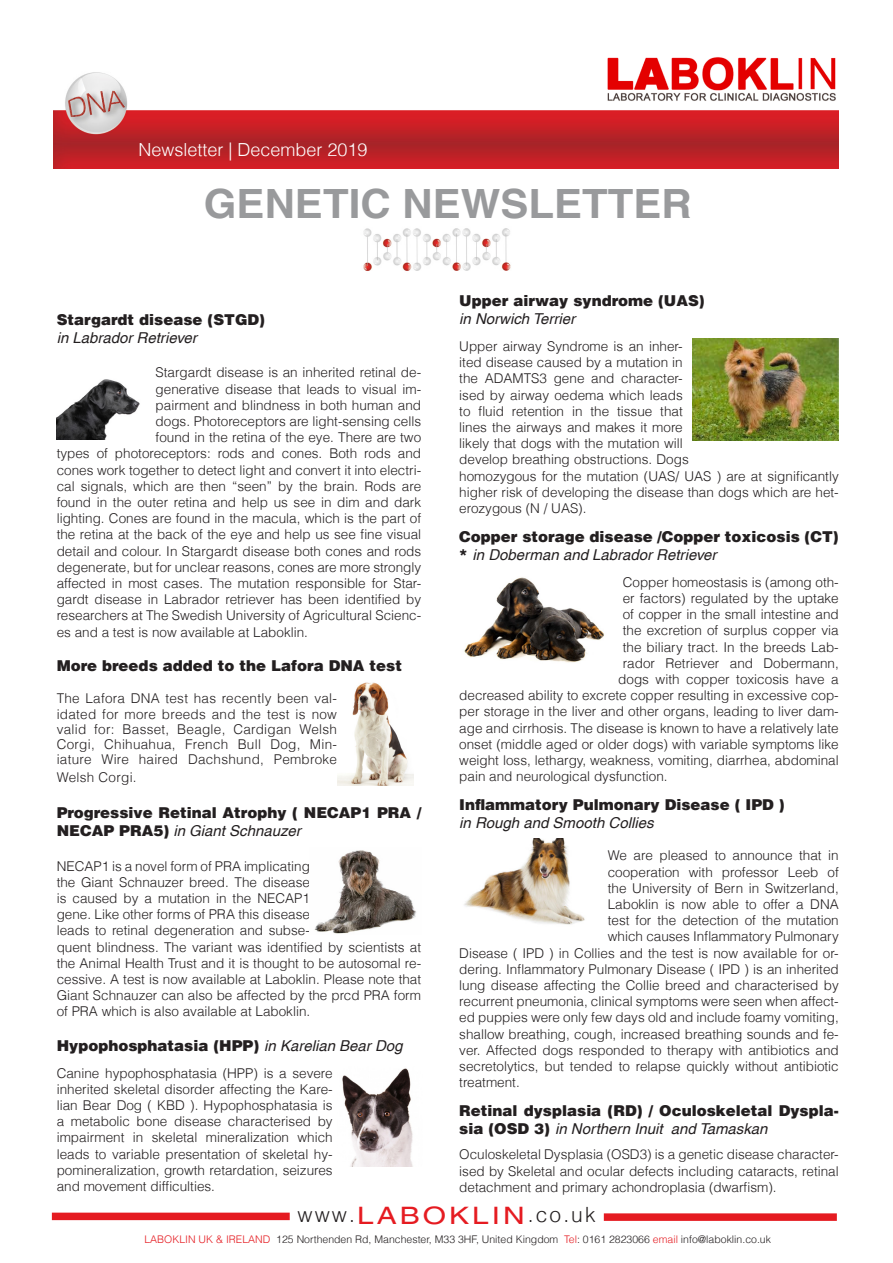
<style>
.page{position:relative;width:893px;height:1263px;background:#fff}
.page>*{position:absolute;margin:0;border:0;box-sizing:border-box;transform-origin:0 0}
.t1{font:700 40.35px "Helvetica LT";color:#999a9c;scale:1.04 1}
.t2{font:300 21px "Helvetica LT";letter-spacing:.1em;color:#231f20}
.t3{font:300 18px "Helvetica LT";color:#fff}
.t4{font:900 15px/18px "Helvetica LT";color:#231f20}
.t5{font:italic 15px "Helvetica LT";color:#231f20}
.t6{font:300 13.5px/16.2px "Helvetica LT";color:#231f20;text-align:justify}
.t7{font:300 13.5px "Helvetica LT";letter-spacing:.02em;color:#231f20}
.t8{font:300 10.5px "Helvetica LT";color:#231f20}
.s1{font-weight:400;font-style:italic}
.s2{font-weight:400;font-size:24px;color:#e51b21}
.s3{color:#e51b21}
</style>
<div class="page">
<img style="left:53px;top:72px;width:786px;height:96px">
<img style="left:606px;top:57px;width:233px;height:47px">
<img style="left:57px;top:379px;width:83px;height:61px">
<div style="left:52px;top:1212px;width:238px;height:8px;background:#e51b21"></div>
<div style="left:604px;top:1213px;width:233px;height:8px;background:#e51b21"></div>
<img style="left:363px;top:228px;width:148px;height:43px">
<img style="left:337px;top:682px;width:77px;height:104px">
<img style="left:314px;top:850px;width:103px;height:84px">
<img style="left:693px;top:338px;width:146px;height:102px">
<img style="left:464px;top:577px;width:140px;height:86px">
<img style="left:464px;top:838px;width:121px;height:87px">
<img style="left:342px;top:1068px;width:71px;height:98px">
<p class="t3" style="left:139px;top:138px;width:231px">Newsletter | December 2019</p>
<p class="t1" style="left:204px;top:179px;width:470px">GENETIC NEWSLETTER</p>
<p class="t4" style="left:57px;top:310px;width:210px">Stargardt disease (STGD)</p>
<p class="t5" style="left:57px;top:329px;width:142px">in Labrador Retriever</p>
<p class="t6" style="left:156px;top:364px;width:267px">Stargardt disease is an inherited retinal de-</p>
<p class="t6" style="left:156px;top:380px;width:267px">generative disease that leads to visual im-</p>
<p class="t6" style="left:156px;top:397px;width:267px">pairment and blindness in both human and</p>
<p class="t6" style="left:156px;top:413px;width:267px">dogs. Photoreceptors are light-sensing cells</p>
<p class="t6" style="left:156px;top:429px;width:267px">found in the retina of the eye. There are two</p>
<p class="t6" style="left:57px;top:445px;width:366px">types of photoreceptors: rods and cones. Both rods and</p>
<p class="t6" style="left:57px;top:461px;width:366px">cones work together to detect light and convert it into electri-</p>
<p class="t6" style="left:57px;top:478px;width:366px">cal signals, which are then “seen” by the brain. Rods are</p>
<p class="t6" style="left:57px;top:494px;width:366px">found in the outer retina and help us see in dim and dark</p>
<p class="t6" style="left:57px;top:510px;width:366px">lighting. Cones are found in the macula, which is the part of</p>
<p class="t6" style="left:57px;top:526px;width:366px">the retina at the back of the eye and help us see fine visual</p>
<p class="t6" style="left:57px;top:542px;width:366px">detail and colour. In Stargardt disease both cones and rods</p>
<p class="t6" style="left:57px;top:559px;width:366px">degenerate, but for unclear reasons, cones are more strongly</p>
<p class="t6" style="left:57px;top:575px;width:366px">affected in most cases. The mutation responsible for Star-</p>
<p class="t6" style="left:57px;top:591px;width:366px">gardt disease in Labrador retriever has been identified by</p>
<p class="t6" style="left:57px;top:607px;width:366px">researchers at The Swedish University of Agricultural Scienc-</p>
<p class="t6" style="left:57px;top:623px;width:253px">es and a test is now available at Laboklin.</p>
<p class="t4" style="left:57px;top:656px;width:347px">More breeds added to the Lafora DNA test</p>
<p class="t6" style="left:57px;top:691px;width:282px;line-height:15.3px">The Lafora DNA test has recently been val&shy;idated for more breeds and the test is now valid for: Basset, Beagle, Cardigan Welsh Corgi, Chihuahua, French Bull Dog, Min&shy;iature Wire haired Dachshund, Pembroke</p>
<p class="t7" style="left:57px;top:769px;width:81px">Welsh Corgi.</p>
<p class="t4" style="left:57px;top:804px;width:366px">Progressive Retinal Atrophy ( NECAP1 PRA /<br>NECAP PRA5) <span class="s1">in Giant Schnauzer</span></p>
<p class="t6" style="left:57px;top:857px;width:366px;text-align:left">NECAP1 is a novel form of PRA implicating<br>the Giant Schnauzer breed. The disease<br>is caused by a mutation in the NECAP1<br>gene. Like other forms of PRA this disease<br>leads to retinal degeneration and subse-<br>quent blindness. The variant was identified by scientists at the Animal Health Trust and it is thought to be autosomal re&shy;cessive. A test is now available at Laboklin. Please note that Giant Schnauzer can also be affected by the prcd PRA form of PRA which is also available at Laboklin.</p>
<p class="t4" style="left:57px;top:1036px;width:347px">Hypophosphatasia (HPP) <span class="s1">in Karelian Bear Dog</span></p>
<p class="t6" style="left:57px;top:1064px;width:278px">Canine hypophosphatasia (HPP) is a severe inherited skeletal disorder affecting the Kare&shy;lian Bear Dog ( KBD ). Hypophosphatasia is a metabolic bone disease characterised by impairment in skeletal mineralization which leads to variable presentation of skeletal hy&shy;pomineralization, growth retardation, seizures and movement difficulties.</p>
<p class="t4" style="left:459px;top:291px;width:247px">Upper airway syndrome (UAS)</p>
<p class="t5" style="left:459px;top:310px;width:118px">in Norwich Terrier</p>
<p class="t6" style="left:459px;top:338px;width:381px;text-align:left">Upper airway Syndrome is an inher-<br>ited disease caused by a mutation in<br>the ADAMTS3 gene and character-<br>ised by airway oedema which leads<br>to fluid retention in the tissue that<br>lines the airways and makes it more<br>likely that dogs with the mutation will<br>develop breathing obstructions. Dogs<br>homozygous for the mutation (UAS/ UAS ) are at significantly higher risk of developing the disease than dogs which are het&shy;erozygous (N / UAS).</p>
<p class="t4" style="left:459px;top:527px;width:381px">Copper storage disease /Copper toxicosis (CT) * <span class="s1">in Doberman and Labrador Retriever</span></p>
<p class="t6" style="left:623px;top:574px;width:218px">Copper homeostasis is (among oth-</p>
<p class="t6" style="left:623px;top:590px;width:217px">er factors) regulated by the uptake</p>
<p class="t6" style="left:623px;top:606px;width:218px">of copper in the small intestine and</p>
<p class="t6" style="left:623px;top:622px;width:217px">the excretion of surplus copper via</p>
<p class="t6" style="left:623px;top:639px;width:218px">the biliary tract. In the breeds Lab-</p>
<p class="t6" style="left:623px;top:655px;width:218px">rador Retriever and Dobermann,</p>
<p class="t6" style="left:618px;top:671px;width:222px">dogs with copper toxicosis have a</p>
<p class="t6" style="left:459px;top:687px;width:381px">decreased ability to excrete copper resulting in excessive cop-</p>
<p class="t6" style="left:459px;top:703px;width:381px">per storage in the liver and other organs, leading to liver dam-</p>
<p class="t6" style="left:459px;top:720px;width:381px">age and cirrhosis. The disease is known to have a relatively late</p>
<p class="t6" style="left:459px;top:736px;width:381px">onset (middle aged or older dogs) with variable symptoms like</p>
<p class="t6" style="left:459px;top:752px;width:381px">weight loss, lethargy, weakness, vomiting, diarrhea, abdominal</p>
<p class="t6" style="left:459px;top:768px;width:210px">pain and neurological dysfunction.</p>
<p class="t4" style="left:459px;top:795px;width:327px">Inflammatory Pulmonary Disease ( IPD )</p>
<p class="t5" style="left:459px;top:814px;width:196px">in Rough and Smooth Collies</p>
<p class="t6" style="left:608px;top:847px;width:232px">We are pleased to announce that in</p>
<p class="t6" style="left:608px;top:864px;width:233px">cooperation with professor Leeb of</p>
<p class="t6" style="left:608px;top:880px;width:232px">the University of Bern in Switzerland,</p>
<p class="t6" style="left:608px;top:896px;width:232px">Laboklin is now able to offer a DNA</p>
<p class="t6" style="left:608px;top:912px;width:232px">test for the detection of the mutation</p>
<p class="t6" style="left:608px;top:928px;width:232px">which causes Inflammatory Pulmonary</p>
<p class="t6" style="left:459px;top:945px;width:381px">Disease ( IPD ) in Collies and the test is now available for or-</p>
<p class="t6" style="left:459px;top:961px;width:381px">dering. Inflammatory Pulmonary Disease ( IPD ) is an inherited</p>
<p class="t6" style="left:459px;top:977px;width:381px">lung disease affecting the Collie breed and characterised by</p>
<p class="t6" style="left:459px;top:993px;width:381px">recurrent pneumonia, clinical symptoms were seen when affect-</p>
<p class="t6" style="left:459px;top:1009px;width:381px">ed puppies were only few days old and include foamy vomiting,</p>
<p class="t6" style="left:459px;top:1026px;width:381px">shallow breathing, cough, increased breathing sounds and fe-</p>
<p class="t6" style="left:459px;top:1042px;width:381px">ver. Affected dogs responded to therapy with antibiotics and</p>
<p class="t6" style="left:459px;top:1058px;width:381px">secretolytics, but tended to relapse quickly without antibiotic</p>
<p class="t6" style="left:459px;top:1074px;width:62px">treatment.</p>
<p class="t4" style="left:459px;top:1101px;width:381px">Retinal dysplasia (RD) / Oculoskeletal Dyspla&shy;sia (OSD 3) <span class="s1">in Northern Inuit and Tamaskan</span></p>
<p class="t6" style="left:459px;top:1146px;width:381px">Oculoskeletal Dysplasia (OSD3) is a genetic disease character&shy;ised by Skeletal and ocular defects including cataracts, retinal detachment and primary achondroplasia (dwarfism).</p>
<p class="t2" style="left:297px;top:1202px;width:300px">www.<span class="s2">LABOKLIN</span>.co.uk</p>
<p class="t8" style="left:144px;top:1232px;width:628px"><span class="s3">LABOKLIN UK &amp; IRELAND</span> 125 Northenden Rd, Manchester, M33 3HF, United Kingdom <span class="s3">Tel</span>: 0161 2823066 <span class="s3">email</span> info@laboklin.co.uk</p>
</div>
